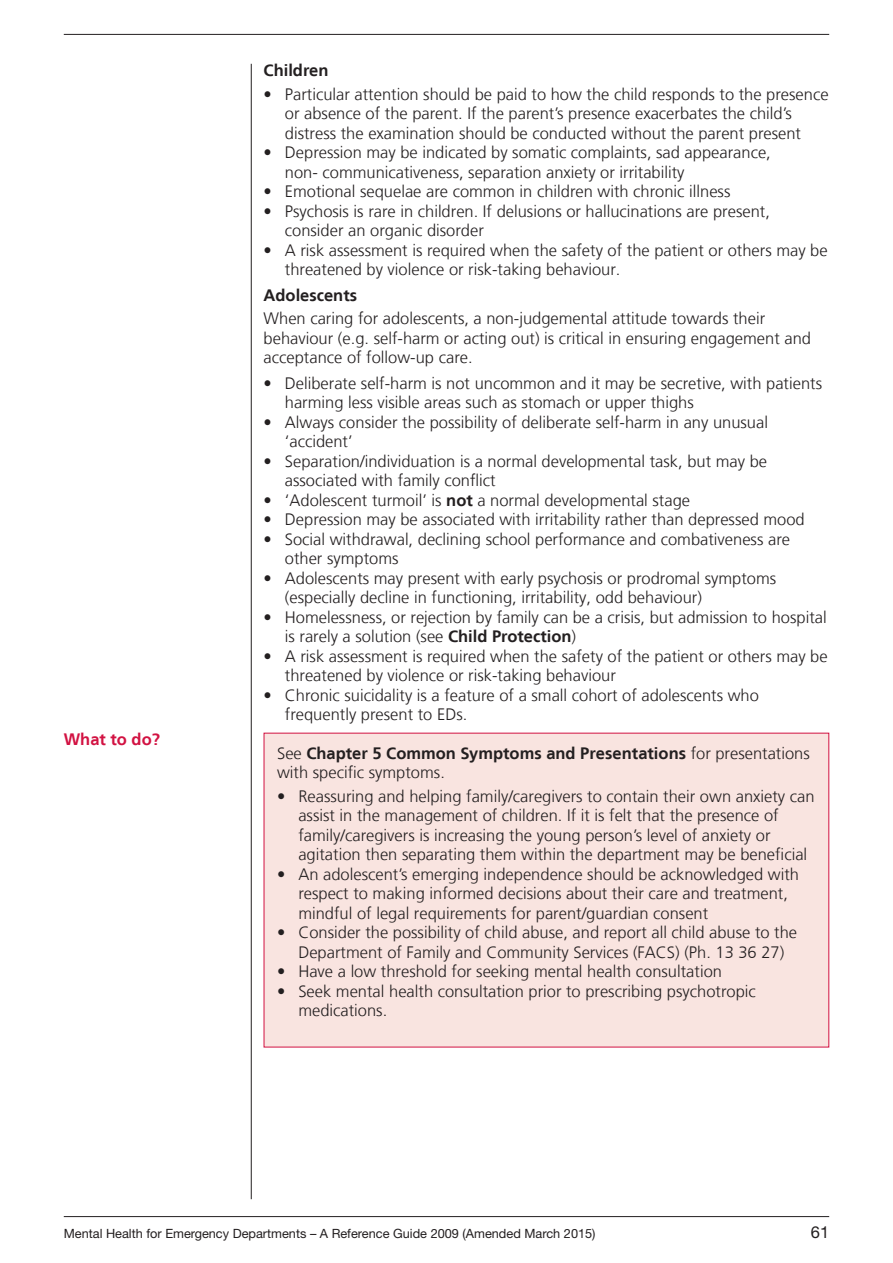
<style>
.page{position:relative;width:893px;height:1263px;background:#fff}
.page>*{position:absolute;margin:0;border:0;box-sizing:border-box;transform-origin:0 0}
.t1{font:300 16.5px/19.5px "Frutiger LT";color:#231f20}
.t2{font:700 16.5px "Frutiger LT";color:#231f20}
.t3{font:700 16.5px "Frutiger LT";color:#d21242}
.t4{font:16.5px "Helvetica Neue";color:#231f20}
.t5{font:12.75px "Helvetica Neue";color:#231f20}
.s1{font-weight:700}
</style>
<div class="page">
<hr style="left:64px;top:34px;width:765px;height:1px;background:#231f20">
<hr style="left:64px;top:1216px;width:765px;height:1px;background:#231f20">
<hr style="left:251px;top:64px;width:1px;height:1135px;background:#231f20">
<div style="left:264px;top:733px;width:565px;height:314px;background:#f9e4e0"></div>
<p class="t3" style="left:64px;top:730px;width:98px">What to do?</p>
<p class="t2" style="left:264px;top:61px;width:66px">Children</p>
<p class="t1" style="left:285px;top:85px;width:545px;text-indent:-21px">• Particular attention should be paid to how the child responds to the presence or absence of the parent. If the parent’s presence exacerbates the child’s distress the examination should be conducted without the parent present</p>
<p class="t1" style="left:285px;top:143px;width:487px;text-indent:-21px">• Depression may be indicated by somatic complaints, sad appearance, non- communicativeness, separation anxiety or irritability</p>
<p class="t1" style="left:264px;top:182px;width:468px">• Emotional sequelae are common in children with chronic illness</p>
<p class="t1" style="left:285px;top:202px;width:486px;text-indent:-21px">• Psychosis is rare in children. If delusions or hallucinations are present, consider an organic disorder</p>
<p class="t1" style="left:285px;top:241px;width:544px;text-indent:-21px">• A risk assessment is required when the safety of the patient or others may be threatened by violence or risk-taking behaviour.</p>
<p class="t2" style="left:264px;top:285px;width:95px">Adolescents</p>
<p class="t1" style="left:264px;top:309px;width:549px">When caring for adolescents, a non-judgemental attitude towards their behaviour (e.g. self-harm or acting out) is critical in ensuring engagement and acceptance of follow-up care.</p>
<p class="t1" style="left:285px;top:373px;width:539px;text-indent:-21px">• Deliberate self-harm is not uncommon and it may be secretive, with patients harming less visible areas such as stomach or upper thighs</p>
<p class="t1" style="left:285px;top:412px;width:485px;text-indent:-21px">• Always consider the possibility of deliberate self-harm in any unusual ‘accident’</p>
<p class="t1" style="left:285px;top:451px;width:484px;text-indent:-21px">• Separation/individuation is a normal developmental task, but may be associated with family conflict</p>
<p class="t1" style="left:264px;top:490px;width:428px">• ‘Adolescent turmoil’ is <span class="s1">not</span> a normal developmental stage</p>
<p class="t1" style="left:264px;top:510px;width:543px">• Depression may be associated with irritability rather than depressed mood</p>
<p class="t1" style="left:285px;top:529px;width:507px;text-indent:-21px">• Social withdrawal, declining school performance and combativeness are other symptoms</p>
<p class="t1" style="left:285px;top:568px;width:493px;text-indent:-21px">• Adolescents may present with early psychosis or prodromal symptoms (especially decline in functioning, irritability, odd behaviour)</p>
<p class="t1" style="left:285px;top:607px;width:543px;text-indent:-21px">• Homelessness, or rejection by family can be a crisis, but admission to hospital is rarely a solution (see <span class="s1">Child Protection</span>)</p>
<p class="t1" style="left:285px;top:646px;width:544px;text-indent:-21px">• A risk assessment is required when the safety of the patient or others may be threatened by violence or risk-taking behaviour</p>
<p class="t1" style="left:285px;top:685px;width:475px;text-indent:-21px">• Chronic suicidality is a feature of a small cohort of adolescents who frequently present to EDs.</p>
<p class="t1" style="left:277px;top:743px;width:534px">See <span class="s1">Chapter 5 Common Symptoms and Presentations</span> for presentations with specific symptoms.</p>
<p class="t1" style="left:298px;top:787px;width:518px;text-indent:-21px">• Reassuring and helping family/caregivers to contain their own anxiety can assist in the management of children. If it is felt that the presence of family/caregivers is increasing the young person’s level of anxiety or agitation then separating them within the department may be beneficial</p>
<p class="t1" style="left:298px;top:865px;width:502px;text-indent:-21px">• An adolescent’s emerging independence should be acknowledged with respect to making informed decisions about their care and treatment, mindful of legal requirements for parent/guardian consent</p>
<p class="t1" style="left:277px;top:923px;width:522px;text-align:center">• Consider the possibility of child abuse, and report all child abuse to the<br>Department of Family and Community Services (FACS) (Ph. 13 36 27)</p>
<p class="t1" style="left:277px;top:962px;width:446px">• Have a low threshold for seeking mental health consultation</p>
<p class="t1" style="left:298px;top:982px;width:459px;text-indent:-21px">• Seek mental health consultation prior to prescribing psychotropic medications.</p>
<p class="t5" style="left:64px;top:1225px;width:533px">Mental Health for Emergency Departments – A Reference Guide 2009 (Amended March 2015)</p>
<p class="t4" style="left:811px;top:1222px;width:20px">61</p>
</div>
